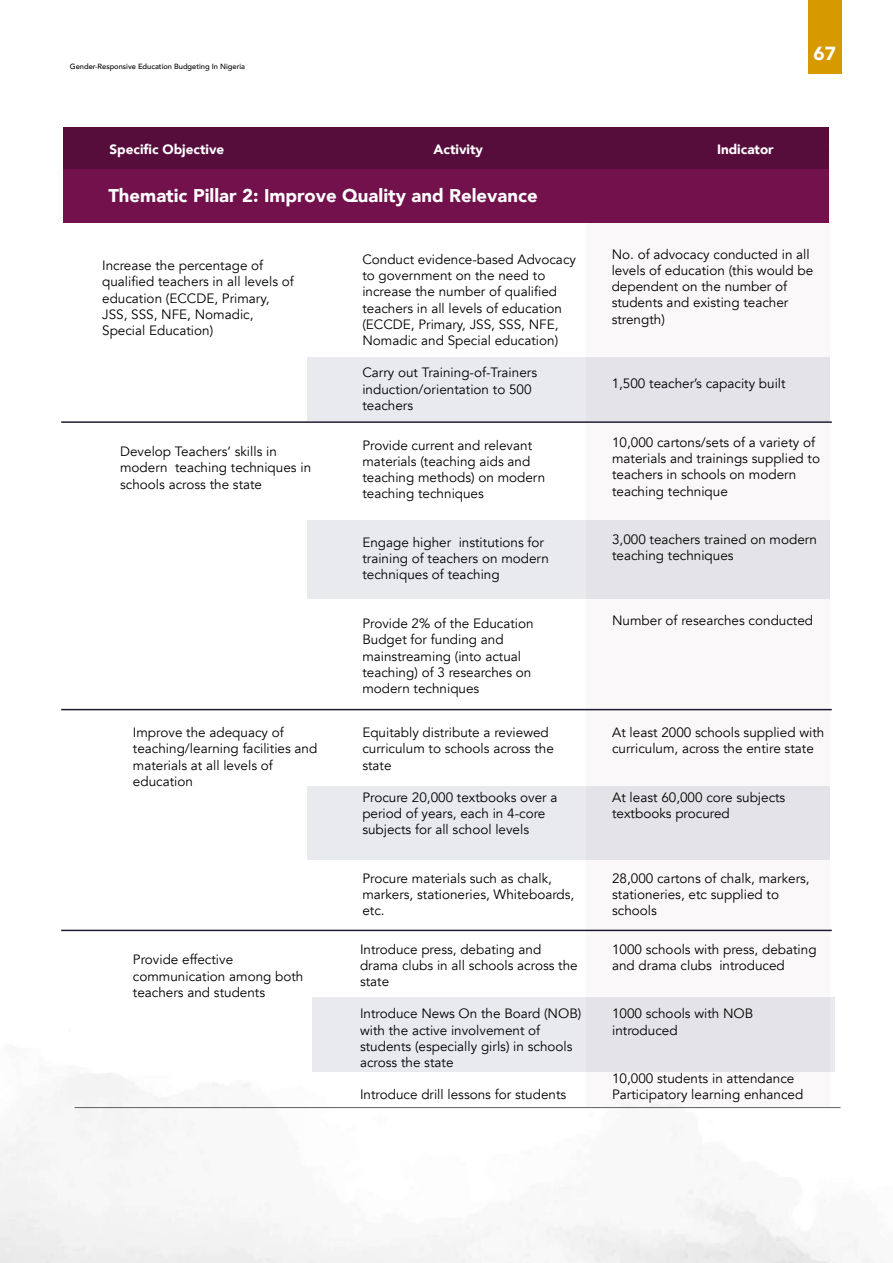
<style>
.page{position:relative;width:893px;height:1263px;background:#fff}
.page>*{position:absolute;margin:0;border:0;box-sizing:border-box;transform-origin:0 0}
.t1{font:900 18.9px "Avenir";color:#fff}
.t2{font:900 18.45px "Avenir";color:#fff}
.t3{font:13.5px/16.2px "Avenir";color:#000}
.t4{font:900 13.5px "Avenir";color:#fff}
.t5{font:500 7.5px "Avenir";color:#000}
</style>
<div class="page">
<div style="left:586px;top:147px;width:243px;height:960px;background:#faf8f9"></div>
<hr style="left:75px;top:1107px;width:765px;height:1px;background:#606060">
<div style="left:808px;top:0;width:33px;height:74px;background:#d69900"></div>
<div style="left:307px;top:357px;width:522px;height:63px;background:#e8eaed"></div>
<div style="left:307px;top:521px;width:522px;height:78px;background:#e8eaed"></div>
<div style="left:307px;top:786px;width:522px;height:73px;background:#e8eaed"></div>
<div style="left:312px;top:997px;width:523px;height:74px;background:#e8eaed"></div>
<div style="left:64px;top:127px;width:765px;height:53px;background:#560d3c"></div>
<div style="left:64px;top:169px;width:765px;height:53px;background:#72114b"></div>
<hr style="left:61px;top:421px;width:771px;height:2px;background:#1f1930">
<hr style="left:61px;top:709px;width:771px;height:1px;background:#1f1930">
<hr style="left:61px;top:930px;width:771px;height:1px;background:#1f1930">
<p class="t5" style="left:70px;top:59px;width:177px">Gender-Responsive Education Budgeting In Nigeria</p>
<p class="t4" style="left:110px;top:137px;width:116px">Specific Objective</p>
<p class="t4" style="left:434px;top:137px;width:51px">Activity</p>
<p class="t4" style="left:717px;top:137px;width:58px">Indicator</p>
<h2 class="t2" style="left:108px;top:180px;width:431px">Thematic Pillar 2: Improve Quality and Relevance</h2>
<h1 class="t1" style="left:814px;top:37px;width:24px">67</h1>
<p class="t3" style="left:102px;top:258px;width:193px">Increase the percentage of qualified teachers in all levels of education (ECCDE, Primary,<br>JSS, SSS, NFE, Nomadic,<br>Special Education)</p>
<p class="t3" style="left:120px;top:444px;width:193px">Develop Teachers’ skills in modern teaching techniques in schools across the state</p>
<p class="t3" style="left:133px;top:725px;width:186px">Improve the adequacy of teaching/learning facilities and materials at all levels of education</p>
<p class="t3" style="left:133px;top:952px;width:172px">Provide effective communication among both teachers and students</p>
<p class="t3" style="left:362px;top:251px;width:215px">Conduct evidence-based Advocacy to government on the need to increase the number of qualified teachers in all levels of education (ECCDE, Primary, JSS, SSS, NFE,<br>Nomadic and Special education)</p>
<p class="t3" style="left:362px;top:365px;width:176px">Carry out Training-of-Trainers induction/orientation to 500 teachers</p>
<p class="t3" style="left:362px;top:437px;width:184px">Provide current and relevant materials (teaching aids and teaching methods) on modern teaching techniques</p>
<p class="t3" style="left:362px;top:535px;width:188px">Engage higher institutions for training of teachers on modern techniques of teaching</p>
<p class="t3" style="left:362px;top:616px;width:173px">Provide 2% of the Education<br>Budget for funding and mainstreaming (into actual teaching) of 3 researches on modern techniques</p>
<p class="t3" style="left:362px;top:725px;width:193px">Equitably distribute a reviewed curriculum to schools across the state</p>
<p class="t3" style="left:362px;top:789px;width:197px">Procure 20,000 textbooks over a period of years, each in 4-core subjects for all school levels</p>
<p class="t3" style="left:362px;top:870px;width:213px">Procure materials such as chalk, markers, stationeries, Whiteboards, etc.</p>
<p class="t3" style="left:360px;top:941px;width:219px">Introduce press, debating and drama clubs in all schools across the state</p>
<p class="t3" style="left:360px;top:1006px;width:223px">Introduce News On the Board (NOB) with the active involvement of students (especially girls) in schools across the state</p>
<p class="t3" style="left:360px;top:1087px;width:208px">Introduce drill lessons for students</p>
<p class="t3" style="left:612px;top:246px;width:203px">No. of advocacy conducted in all levels of education (this would be dependent on the number of students and existing teacher strength)</p>
<p class="t3" style="left:612px;top:376px;width:176px">1,500 teacher’s capacity built</p>
<p class="t3" style="left:612px;top:434px;width:209px">10,000 cartons/sets of a variety of materials and trainings supplied to teachers in schools on modern teaching technique</p>
<p class="t3" style="left:612px;top:532px;width:207px">3,000 teachers trained on modern teaching techniques</p>
<p class="t3" style="left:612px;top:613px;width:203px">Number of researches conducted</p>
<p class="t3" style="left:612px;top:725px;width:214px">At least 2000 schools supplied with curriculum, across the entire state</p>
<p class="t3" style="left:612px;top:789px;width:175px">At least 60,000 core subjects textbooks procured</p>
<p class="t3" style="left:612px;top:870px;width:199px">28,000 cartons of chalk, markers, stationeries, etc supplied to schools</p>
<p class="t3" style="left:612px;top:941px;width:206px">1000 schools with press, debating and drama clubs introduced</p>
<p class="t3" style="left:612px;top:1006px;width:143px">1000 schools with NOB introduced</p>
<p class="t3" style="left:612px;top:1071px;width:193px">10,000 students in attendance<br>Participatory learning enhanced</p>
</div>
